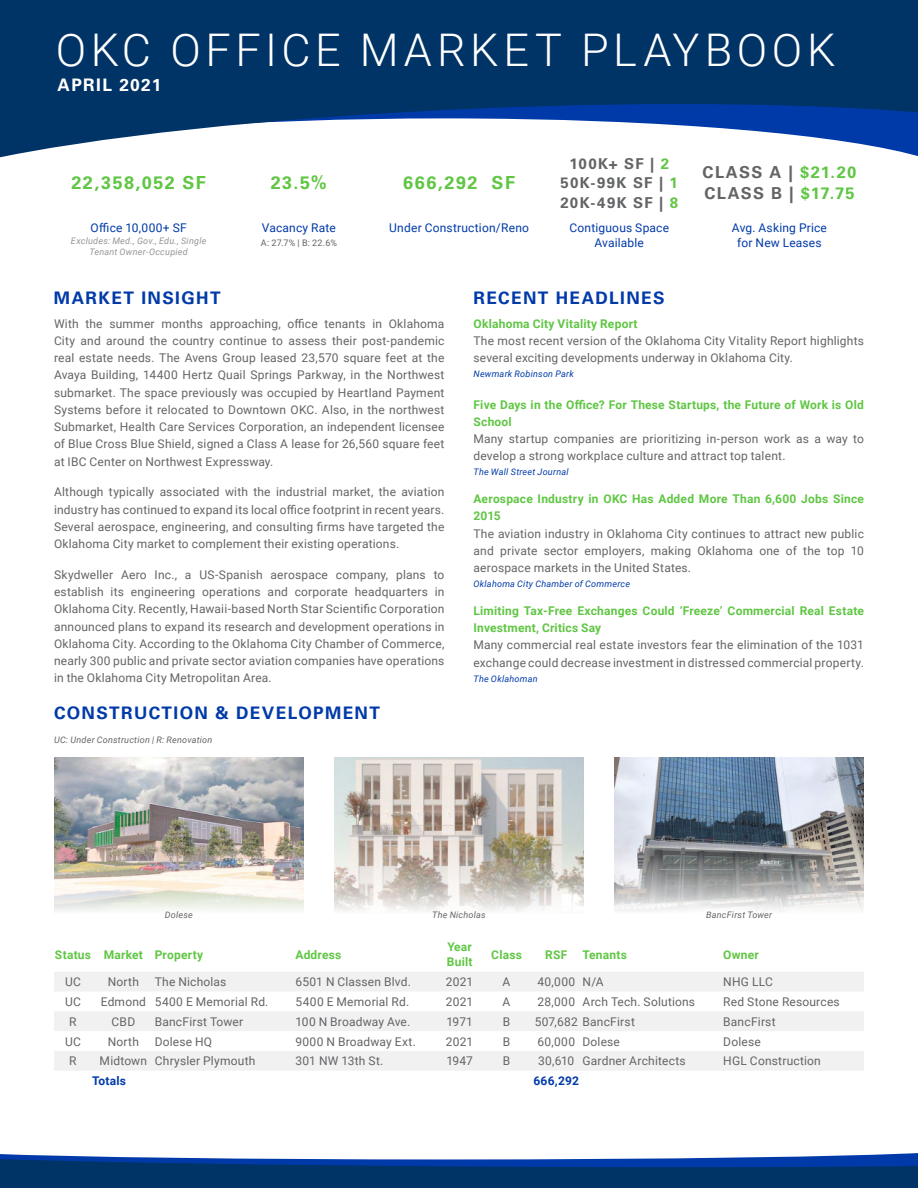
<style>
.page{position:relative;width:918px;height:1188px;background:#fff}
.page>*{position:absolute;margin:0;border:0;box-sizing:border-box;transform-origin:0 0}
.t1{font:300 45px "Roboto";letter-spacing:.1em;color:#fff}
.t2{font:700 18px "Univers LT Pro 65";letter-spacing:.085em;color:#60c644}
.t3{font:700 17.25px "Univers LT Pro 65";letter-spacing:.08em;color:#003aa9}
.t4{font:700 17.25px "Univers LT Pro 65";letter-spacing:.075em;color:#fff}
.t5{font:700 16.5px/21px "Univers LT Pro 65";letter-spacing:.08em;color:#636466}
.t6{font:700 15px/19.5px "Univers LT Pro 65";letter-spacing:.095em;color:#636466;text-align:center}
.t7{font:12px/17.2px "Roboto";letter-spacing:.015em;color:#636466;text-align:justify}
.t8{font:700 12px/17.2px "Roboto";letter-spacing:.015em;color:#60c644}
.t9{font:12px/14.2px "Roboto";letter-spacing:.015em;color:#003aa9;text-align:center}
.t10{font:700 12px "Roboto";letter-spacing:.015em;color:#003aa9}
.t11{font:italic 9px "Roboto";letter-spacing:.03em;color:#003aa9}
.t12{font:italic 9px "Roboto";letter-spacing:.025em;color:#636466}
.t13{font:italic 9px/10.5px "Roboto";letter-spacing:.03em;color:#939598;text-align:center}
.t14{font:9px "Roboto";color:#636466}
.s1{color:#60c644}
</style>
<div class="page">
<svg style="left:0;top:0;width:918px;height:158px;fill:#036"></svg>
<svg style="left:0;top:1153px;width:918px;height:35px;background:#225089"></svg>
<img style="left:54px;top:757px;width:250px;height:154px">
<img style="left:334px;top:757px;width:250px;height:154px">
<img style="left:614px;top:757px;width:250px;height:154px">
<svg style="left:54px;top:972px;width:810px;height:98px;fill:#f1f1f2"></svg>
<h1 class="t1" style="left:56px;top:18px;width:781px">OKC OFFICE MARKET PLAYBOOK</h1>
<h3 class="t4" style="left:58px;top:73px;width:105px">APRIL 2021</h3>
<h2 class="t2" style="left:71px;top:170px;width:136px">22,358,052 SF</h2>
<p class="t9" style="left:91px;top:221px;width:98px">Office 10,000+ SF</p>
<p class="t13" style="left:71px;top:236px;width:137px">Excludes: Med., Gov., Edu., Single<br>Tenant Owner-Occupied</p>
<h2 class="t2" style="left:271px;top:170px;width:58px">23.5%</h2>
<p class="t9" style="left:262px;top:221px;width:75px">Vacancy Rate</p>
<p class="t14" style="left:261px;top:236px;width:78px">A: 27.7% | B: 22.6%</p>
<h2 class="t2" style="left:403px;top:170px;width:113px">666,292 SF</h2>
<p class="t9" style="left:389px;top:221px;width:141px">Under Construction/Reno</p>
<p class="t6" style="left:560px;top:153px;width:119px">100K+ SF | <span class="s1">2<br></span>50K-99K SF | <span class="s1">1<br></span>20K-49K SF | <span class="s1">8</span></p>
<p class="t9" style="left:569px;top:221px;width:101px">Contiguous Space<br>Available</p>
<h3 class="t5" style="left:703px;top:161px;width:155px">CLASS A | <span class="s1">$21.20<br></span>CLASS B | <span class="s1">$17.75</span></h3>
<p class="t9" style="left:732px;top:221px;width:97px">Avg. Asking Price for New Leases</p>
<h3 class="t3" style="left:54px;top:285px;width:168px">MARKET INSIGHT</h3>
<p class="t7" style="left:54px;top:314px;width:392px">With the summer months approaching, office tenants in Oklahoma City and around the country continue to assess their post-pandemic real estate needs. The Avens Group leased 23,570 square feet at the Avaya Building, 14400 Hertz Quail Springs Parkway, in the Northwest submarket. The space previously was occupied by Heartland Payment Systems before it relocated to Downtown OKC. Also, in the northwest Submarket, Health Care Services Corporation, an independent licensee of Blue Cross Blue Shield, signed a Class A lease for 26,560 square feet at IBC Center on Northwest Expressway.</p>
<p class="t7" style="left:54px;top:483px;width:392px">Although typically associated with the industrial market, the aviation industry has continued to expand its local office footprint in recent years.<br>Several aerospace, engineering, and consulting firms have targeted the Oklahoma City market to complement their existing operations.</p>
<p class="t7" style="left:54px;top:566px;width:392px">Skydweller Aero Inc., a US-Spanish aerospace company, plans to establish its engineering operations and corporate headquarters in Oklahoma City. Recently, Hawaii-based North Star Scientific Corporation announced plans to expand its research and development operations in Oklahoma City. According to the Oklahoma City Chamber of Commerce, nearly 300 public and private sector aviation companies have operations in the Oklahoma City Metropolitan Area.</p>
<h3 class="t3" style="left:54px;top:701px;width:327px">CONSTRUCTION &amp; DEVELOPMENT</h3>
<p class="t12" style="left:54px;top:734px;width:160px">UC: Under Construction | R: Renovation</p>
<h3 class="t3" style="left:474px;top:285px;width:192px">RECENT HEADLINES</h3>
<p class="t8" style="left:474px;top:314px;width:166px">Oklahoma City Vitality Report</p>
<p class="t7" style="left:474px;top:332px;width:392px">The most recent version of the Oklahoma City Vitality Report highlights several exciting developments underway in Oklahoma City.</p>
<p class="t11" style="left:474px;top:368px;width:102px">Newmark Robinson Park</p>
<p class="t8" style="left:474px;top:395px;width:392px">Five Days in the Office? For These Startups, the Future of Work is Old<br>School</p>
<p class="t7" style="left:474px;top:430px;width:392px">Many startup companies are prioritizing in-person work as a way to develop a strong workplace culture and attract top talent.</p>
<p class="t11" style="left:474px;top:466px;width:97px">The Wall Street Journal</p>
<p class="t8" style="left:474px;top:490px;width:392px">Aerospace Industry in OKC Has Added More Than 6,600 Jobs Since<br>2015</p>
<p class="t7" style="left:474px;top:524px;width:392px">The aviation industry in Oklahoma City continues to attract new public and private sector employers, making Oklahoma one of the top 10 aerospace markets in the United States.</p>
<p class="t11" style="left:474px;top:578px;width:158px">Oklahoma City Chamber of Commerce</p>
<p class="t8" style="left:474px;top:602px;width:392px">Limiting Tax-Free Exchanges Could ‘Freeze’ Commercial Real Estate<br>Investment, Critics Say</p>
<p class="t7" style="left:474px;top:636px;width:392px">Many commercial real estate investors fear the elimination of the 1031 exchange could decrease investment in distressed commercial property.</p>
<p class="t11" style="left:474px;top:672px;width:66px">The Oklahoman</p>
<p class="t12" style="left:165px;top:908px;width:30px">Dolese</p>
<p class="t12" style="left:432px;top:908px;width:55px">The Nicholas</p>
<p class="t12" style="left:706px;top:908px;width:68px">BancFirst Tower</p>
<p class="t8" style="left:55px;top:945px;width:150px">Status Market Property</p>
<p class="t8" style="left:296px;top:945px;width:47px">Address</p>
<p class="t8" style="left:447px;top:939px;width:27px;line-height:15px">Year<br>Built</p>
<p class="t8" style="left:491px;top:945px;width:32px">Class</p>
<p class="t8" style="left:545px;top:945px;width:24px">RSF</p>
<p class="t8" style="left:583px;top:945px;width:46px">Tenants</p>
<p class="t8" style="left:723px;top:945px;width:37px">Owner</p>
<p class="t7" style="left:65px;top:973px;width:17px">UC</p>
<p class="t7" style="left:108px;top:973px;width:33px">North</p>
<p class="t7" style="left:155px;top:973px;width:73px">The Nicholas</p>
<p class="t7" style="left:295px;top:973px;width:117px">6501 N Classen Blvd.</p>
<p class="t7" style="left:446px;top:973px;width:29px">2021</p>
<p class="t7" style="left:503px;top:973px;width:9px">A</p>
<p class="t7" style="left:537px;top:973px;width:68px">40,000 N/A</p>
<p class="t7" style="left:723px;top:973px;width:51px">NHG LLC</p>
<p class="t7" style="left:65px;top:993px;width:17px">UC</p>
<p class="t7" style="left:101px;top:993px;width:169px">Edmond 5400 E Memorial Rd.</p>
<p class="t7" style="left:295px;top:993px;width:115px">5400 E Memorial Rd.</p>
<p class="t7" style="left:446px;top:993px;width:29px">2021</p>
<p class="t7" style="left:503px;top:993px;width:9px">A</p>
<p class="t7" style="left:537px;top:993px;width:159px">28,000 Arch Tech. Solutions</p>
<p class="t7" style="left:723px;top:993px;width:118px">Red Stone Resources</p>
<p class="t7" style="left:69px;top:1012px;width:9px">R</p>
<p class="t7" style="left:112px;top:1012px;width:25px">CBD</p>
<p class="t7" style="left:155px;top:1012px;width:90px">BancFirst Tower</p>
<p class="t7" style="left:296px;top:1012px;width:116px">100 N Broadway Ave.</p>
<p class="t7" style="left:446px;top:1012px;width:28px">1971</p>
<p class="t7" style="left:503px;top:1012px;width:9px">B</p>
<p class="t7" style="left:535px;top:1012px;width:102px">507,682 BancFirst</p>
<p class="t7" style="left:723px;top:1012px;width:54px">BancFirst</p>
<p class="t7" style="left:65px;top:1032px;width:17px">UC</p>
<p class="t7" style="left:108px;top:1032px;width:33px">North</p>
<p class="t7" style="left:155px;top:1032px;width:59px">Dolese HQ</p>
<p class="t7" style="left:295px;top:1032px;width:122px">9000 N Broadway Ext.</p>
<p class="t7" style="left:446px;top:1032px;width:29px">2021</p>
<p class="t7" style="left:503px;top:1032px;width:9px">B</p>
<p class="t7" style="left:537px;top:1032px;width:84px">60,000 Dolese</p>
<p class="t7" style="left:723px;top:1032px;width:39px">Dolese</p>
<p class="t7" style="left:69px;top:1052px;width:9px">R</p>
<p class="t7" style="left:100px;top:1052px;width:157px">Midtown Chrysler Plymouth</p>
<p class="t7" style="left:296px;top:1052px;width:89px">301 NW 13th St.</p>
<p class="t7" style="left:446px;top:1052px;width:28px">1947</p>
<p class="t7" style="left:503px;top:1052px;width:9px">B</p>
<p class="t7" style="left:538px;top:1052px;width:149px">30,610 Gardner Architects</p>
<p class="t7" style="left:723px;top:1052px;width:99px">HGL Construction</p>
<p class="t10" style="left:92px;top:1072px;width:36px">Totals</p>
<p class="t10" style="left:534px;top:1072px;width:47px">666,292</p>
</div>
